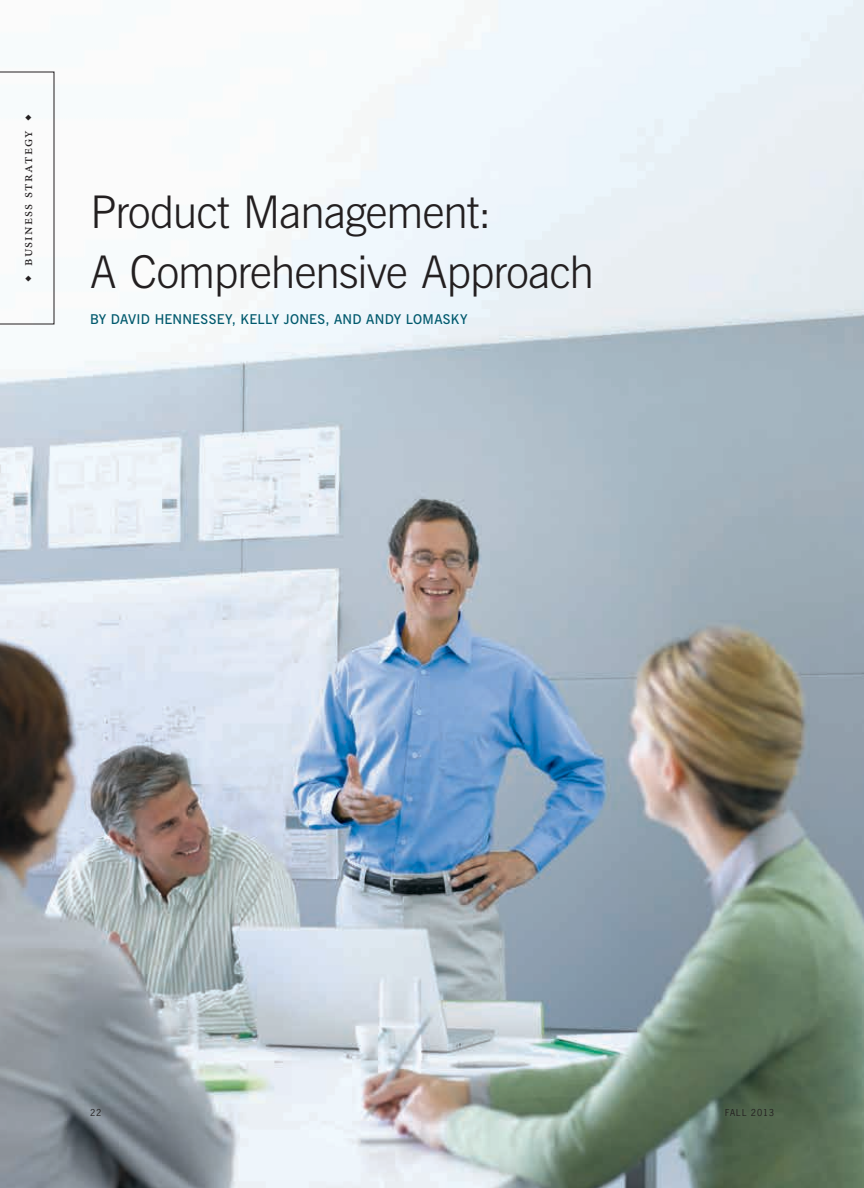
<style>
.page{position:relative;width:864px;height:1188px;background:#fff}
.page>*{position:absolute;margin:0;border:0;box-sizing:border-box;transform-origin:0 0}
.t1{font:300 45px/60px "News Gothic BT";letter-spacing:-.02em;color:#231f20}
.t2{font:14.7px "Minion Pro";letter-spacing:.085em;color:#231f20}
.t3{font:600 13.5px "News Gothic BT";letter-spacing:.02em;color:#00596d}
.t4{font:9px "News Gothic Std";letter-spacing:.11em;color:#231f20}
</style>
<div class="page">
<img style="left:0;top:0;width:864px;height:1188px">
<svg style="left:0;top:72px;width:54px;height:252px"></svg>
<p class="t2" style="left:18px;top:282px;width:170px;rotate:-90deg">◆ BUSINESS STRATEGY ◆</p>
<h1 class="t1" style="left:90px;top:182px;width:506px">Product Management:<br>A Comprehensive Approach</h1>
<p class="t3" style="left:90px;top:311px;width:379px">BY DAVID HENNESSEY, KELLY JONES, AND ANDY LOMASKY</p>
<p class="t4" style="left:90px;top:1107px;width:13px">22</p>
<p class="t4" style="left:725px;top:1107px;width:50px">FALL 2013</p>
</div>
